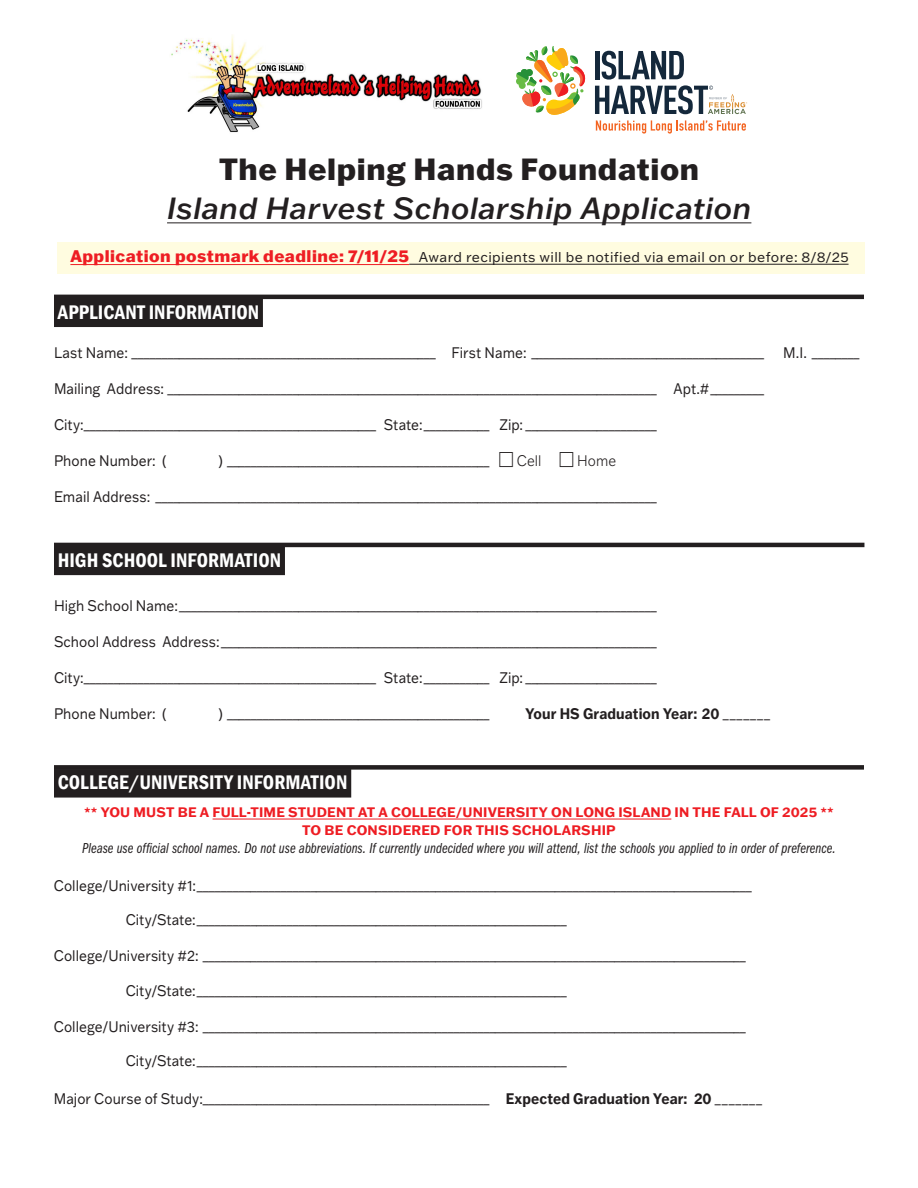
<style>
.page{position:relative;width:918px;height:1188px;background:#fff}
.page>*{position:absolute;margin:0;border:0;box-sizing:border-box;transform-origin:0 0}
.t1{font:italic 500 30px "Franklin Gothic ATF";letter-spacing:.015em;color:#231f20}
.t2{font:800 30px "Franklin Gothic ATF";letter-spacing:.02em;color:#231f20}
.Questions{font:600 condensed 20.25px "Franklin Gothic";color:#fff}
.Questions-2{font:15px "Franklin Gothic ATF";letter-spacing:.005em;color:#231f20;scale:.9 1}
.List{font:15px "Franklin Gothic LT Pro Bk Cm It";color:#231f20}
.Questions-3{font:700 15px "Franklin Gothic ATF";letter-spacing:.01em;color:#231f20;scale:.9 1}
.Questions-4{font:300 15px "Franklin Gothic ATF";letter-spacing:.005em;color:#231f20;scale:.9 1}
.t3{font:13.95px "Franklin Gothic ATF";letter-spacing:.025em;color:#231f20}
.List-2{font:700 13.5px "Franklin Gothic ATF";letter-spacing:.015em;color:#ee1d23}
.s1{font-weight:800;font-size:16.5px;color:#ee1d23}
.s2{font-weight:400}
.s3{font-weight:700}
</style>
<div class="page">
<hr style="left:167px;top:223px;width:584px;height:1px;background:#231f20">
<svg style="left:516px;top:46px;width:70px;height:69px"></svg>
<svg style="left:596px;top:120px;width:150px;height:13px"></svg>
<svg style="left:595px;top:51px;width:152px;height:63px"></svg>
<hr style="left:54px;top:295px;width:810px;height:4px;background:#231f20">
<div style="left:54px;top:299px;width:209px;height:28px;background:#231f20"></div>
<div style="left:57px;top:242px;width:807px;height:31px;background:#fffce0"></div>
<hr style="left:70px;top:264px;width:339px;height:1px;background:#ee1d23">
<hr style="left:409px;top:264px;width:440px;height:1px;background:#231f20">
<hr style="left:54px;top:543px;width:810px;height:4px;background:#231f20">
<div style="left:54px;top:547px;width:231px;height:28px;background:#231f20"></div>
<div style="left:54px;top:765px;width:810px;height:5px;background:#231f20"></div>
<div style="left:54px;top:769px;width:297px;height:29px;background:#231f20"></div>
<hr style="left:213px;top:819px;width:458px;height:1px;background:#ee1d23">
<img style="left:171px;top:35px;width:311px;height:98px">
<p class="t2" style="left:219px;top:149px;width:481px">The Helping Hands Foundation</p>
<p class="t1" style="left:167px;top:188px;width:586px">Island Harvest Scholarship Application</p>
<p class="t3" style="left:70px;top:248px;width:780px"><span class="s1">Application postmark deadline: 7/11/25</span> Award recipients will be notified via email on or before: 8/8/25</p>
<p class="Questions" style="left:58px;top:298px;width:203px">APPLICANT INFORMATION</p>
<p class="Questions-2" style="left:54px;top:342px;width:790px">Last Name: ___________________________________________________ First Name: _______________________________________</p>
<p class="Questions-2" style="left:783px;top:342px;width:87px">M.I. ________</p>
<p class="Questions-2" style="left:54px;top:378px;width:790px">Mailing Address: __________________________________________________________________________________ Apt.#_________</p>
<p class="Questions-2" style="left:54px;top:414px;width:671px">City:_________________________________________________ State:___________ Zip: ______________________</p>
<p class="Questions-2" style="left:54px;top:450px;width:127px">Phone Number: (</p>
<p class="Questions-2" style="left:219px;top:450px;width:303px">) ____________________________________________</p>
<p class="Questions-4" style="left:517px;top:451px;width:29px">Cell</p>
<p class="Questions-4" style="left:577px;top:451px;width:45px">Home</p>
<p class="Questions-2" style="left:54px;top:486px;width:671px">Email Address: ____________________________________________________________________________________</p>
<p class="Questions" style="left:58px;top:547px;width:225px">HIGH SCHOOL INFORMATION</p>
<p class="Questions-2" style="left:54px;top:595px;width:671px">High School Name:________________________________________________________________________________</p>
<p class="Questions-2" style="left:54px;top:631px;width:671px">School Address Address:_________________________________________________________________________</p>
<p class="Questions-2" style="left:54px;top:667px;width:671px">City:_________________________________________________ State:___________ Zip: ______________________</p>
<p class="Questions-2" style="left:54px;top:703px;width:127px">Phone Number: (</p>
<p class="Questions-2" style="left:219px;top:703px;width:303px">) ____________________________________________</p>
<p class="Questions-3" style="left:525px;top:703px;width:273px">Your HS Graduation Year: 20 <span class="s2">_______</span></p>
<p class="Questions" style="left:58px;top:769px;width:291px">COLLEGE/UNIVERSITY INFORMATION</p>
<p class="List-2" style="left:84px;top:803px;width:751px">** YOU MUST BE A FULL-TIME STUDENT AT A COLLEGE/UNIVERSITY ON LONG ISLAND IN THE FALL OF 2025 **</p>
<p class="List-2" style="left:302px;top:821px;width:315px">TO BE CONSIDERED FOR THIS SCHOLARSHIP</p>
<p class="List" style="left:82px;top:840px;width:755px">Please use official school names. Do not use abbreviations. If currently undecided where you will attend, list the schools you applied to in order of preference.</p>
<p class="Questions-2" style="left:54px;top:875px;width:777px">College/University #1:_____________________________________________________________________________________________</p>
<p class="Questions-2" style="left:126px;top:910px;width:492px">City/State:______________________________________________________________</p>
<p class="Questions-2" style="left:54px;top:946px;width:771px">College/University #2: ___________________________________________________________________________________________</p>
<p class="Questions-2" style="left:126px;top:980px;width:492px">City/State:______________________________________________________________</p>
<p class="Questions-2" style="left:54px;top:1016px;width:771px">College/University #3: ___________________________________________________________________________________________</p>
<p class="Questions-2" style="left:126px;top:1051px;width:492px">City/State:______________________________________________________________</p>
<p class="Questions-2" style="left:54px;top:1088px;width:789px">Major Course of Study:________________________________________________ <span class="s3">Expected Graduation Year: 20</span> _______</p>
</div>
